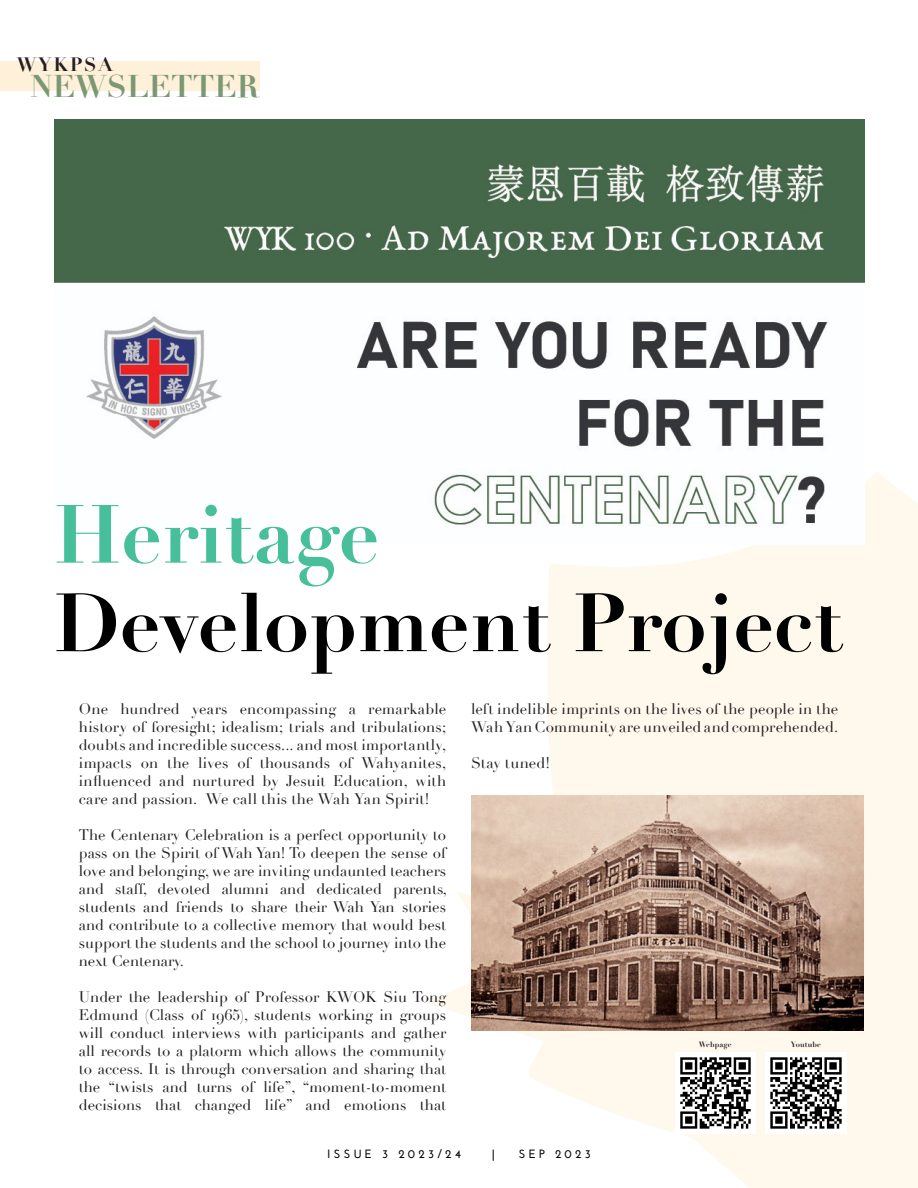
<style>
.page{position:relative;width:918px;height:1188px;background:#fff}
.page>*{position:absolute;margin:0;border:0;box-sizing:border-box;transform-origin:0 0}
.t1{font:700 81px "Didot";color:#000001}
.t2{font:700 81px "Didot";color:#48bf9b}
.t3{font:700 30.75px "Didot";color:#7b9875}
.t4{font:700 18.9px "Didot";letter-spacing:.1em;color:#231f20}
.t5{font:15px/18px "Didot";color:#231f20;text-align:justify}
.t6{font:700 12px "Josefin Sans";letter-spacing:.27em;color:#000001}
.t7{font:700 7.65px "Didot";letter-spacing:.015em;color:#231f20}
</style>
<div class="page">
<div style="left:0;top:62px;width:260px;height:29px;background:#fef0d9"></div>
<img style="left:428px;top:472px;width:490px;height:716px">
<img style="left:54px;top:120px;width:810px;height:425px">
<img style="left:471px;top:796px;width:392px;height:234px">
<img style="left:675px;top:1053px;width:80px;height:80px">
<img style="left:766px;top:1053px;width:80px;height:80px">
<p class="t4" style="left:17px;top:53px;width:97px">WYKPSA</p>
<p class="t3" style="left:30px;top:67px;width:230px">NEWSLETTER</p>
<p class="t2" style="left:54px;top:483px;width:327px">Heritage</p>
<p class="t1" style="left:54px;top:572px;width:791px">Development Project</p>
<p class="t5" style="left:79px;top:700px;width:369px">One hundred years encompassing a remarkable history of foresight; idealism; trials and tribulations; doubts and incredible success... and most importantly, impacts on the lives of thousands of Wahyanites, influenced and nurtured by Jesuit Education, with care and passion. We call this the Wah Yan Spirit!</p>
<p class="t5" style="left:79px;top:826px;width:370px">The Centenary Celebration is a perfect opportunity to pass on the Spirit of Wah Yan! To deepen the sense of love and belonging, we are inviting undaunted teachers and staff, devoted alumni and dedicated parents, students and friends to share their Wah Yan stories and contribute to a collective memory that would best support the students and the school to journey into the next Centenary.</p>
<p class="t5" style="left:79px;top:988px;width:369px">Under the leadership of Professor KWOK Siu Tong Edmund (Class of 1965), students working in groups will conduct interviews with participants and gather all records to a platorm which allows the community to access. It is through conversation and sharing that the “twists and turns of life”, “moment-to-moment decisions that changed life” and emotions that</p>
<p class="t5" style="left:471px;top:700px;width:369px">left indelible imprints on the lives of the people in the<br>Wah Yan Community are unveiled and comprehended.</p>
<p class="t5" style="left:471px;top:754px;width:81px">Stay tuned!</p>
<p class="t7" style="left:699px;top:1040px;width:34px">Webpage</p>
<p class="t7" style="left:791px;top:1040px;width:32px">Youtube</p>
<p class="t6" style="left:327px;top:1147px;width:135px">ISSUE 3 2023/24</p>
<p class="t6" style="left:492px;top:1147px;width:5px">|</p>
<p class="t6" style="left:519px;top:1147px;width:74px">SEP 2023</p>
</div>
